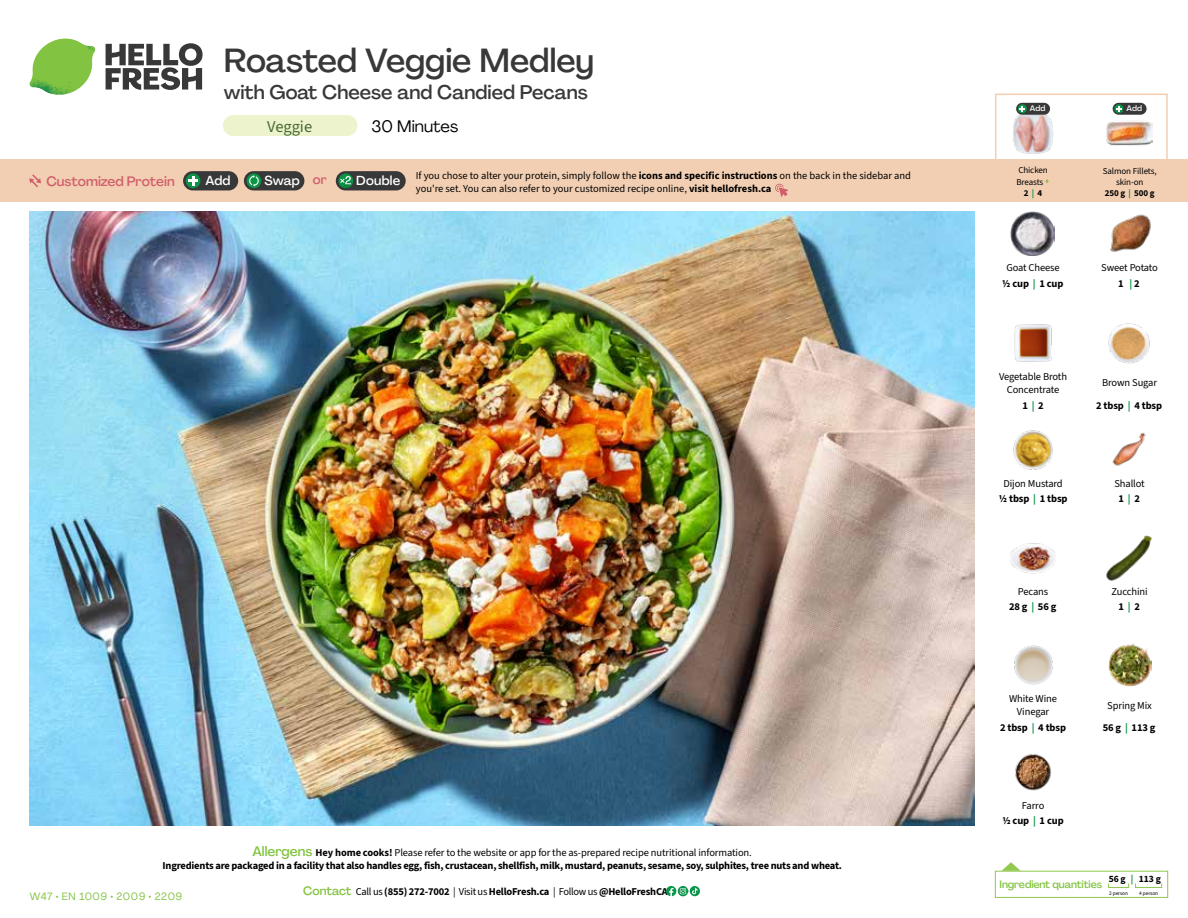
<style>
.page{position:relative;width:1188px;height:918px;background:#fff}
.page>*{position:absolute;margin:0;border:0;box-sizing:border-box;transform-origin:0 0}
.t1{font:500 33px "Agrandir";letter-spacing:-.005em;color:#383839}
.t2{font:500 19.5px "Agrandir";color:#383839}
.t3{font:16.5px "Agrandir";color:#000}
.t4{font:16.5px "Source Sans 3";color:#476b32}
.t5{font:500 13.5px "Agrandir";color:#d15f6a}
.t6{font:500 12.9px "Agrandir";letter-spacing:.015em;color:#fff}
.t7{font:10.5px/13.5px "Source Sans 3";letter-spacing:-.01em;color:#000;text-align:center}
.t8{font:700 10.5px/13.5px "Source Sans 3";letter-spacing:-.02em;color:#000;text-align:center}
.t9{font:500 10.5px "Agrandir";letter-spacing:-.01em;color:#82c341}
.t10{font:10.5px "Agrandir";letter-spacing:.05em;color:#82c341}
.t11{font:700 9.6px "Source Sans 3";color:#000}
.t12{font:9px/11.1px "Source Sans 3";letter-spacing:-.01em;color:#000;text-align:center}
.t13{font:500 7.95px "Agrandir";letter-spacing:.02em;color:#fff}
.t14{font:5.25px "Source Sans 3";letter-spacing:-.01em;color:#000}
.s1{color:#8cba42}
.s2{font-weight:700}
.s3{font-weight:700;color:#0b9446}
.s4{color:#d15f6a}
.s5{color:#0b9446}
.s6{font-family:"Agrandir";font-weight:500;font-size:13.5px;color:#82c341}
.s7{font-weight:400}
.s8{font-family:"Agrandir";font-weight:500;font-size:12px;color:#82c341}
</style>
<div class="page">
<svg style="left:106px;top:43px;width:97px;height:47px"></svg>
<svg style="left:34px;top:39px;width:59px;height:38px"></svg>
<img style="left:65px;top:39px;width:30px;height:25px">
<img style="left:33px;top:60px;width:56px;height:10px">
<img style="left:29px;top:64px;width:58px;height:31px">
<img style="left:64px;top:70px;width:25px;height:24px">
<img style="left:30px;top:211px;width:945px;height:615px">
<svg style="left:690px;top:886px;width:10px;height:10px"></svg>
<svg style="left:666px;top:886px;width:32px;height:10px"></svg>
<svg style="left:1002px;top:862px;width:19px;height:9px"></svg>
<div style="left:995px;top:871px;width:173px;height:27px;border:1px solid #91c84e"></div>
<div style="left:1108px;top:883px;width:21px;height:5px;border:1px solid #91c84e"></div>
<div style="left:1135px;top:883px;width:27px;height:5px;border:1px solid #91c84e"></div>
<img style="left:1014px;top:324px;width:38px;height:38px">
<img style="left:1108px;top:323px;width:42px;height:41px">
<img style="left:1013px;top:430px;width:40px;height:40px">
<img style="left:1112px;top:432px;width:34px;height:34px">
<img style="left:1011px;top:543px;width:45px;height:31px">
<img style="left:1106px;top:536px;width:46px;height:45px">
<img style="left:1014px;top:645px;width:39px;height:40px">
<img style="left:1015px;top:754px;width:36px;height:37px">
<img style="left:1110px;top:214px;width:41px;height:38px">
<img style="left:1010px;top:212px;width:44px;height:44px">
<img style="left:1108px;top:643px;width:43px;height:43px">
<div style="left:0;top:160px;width:1188px;height:42px;background:#f2cfb3"></div>
<svg style="left:29px;top:174px;width:12px;height:13px"></svg>
<div style="left:336px;top:171px;width:70px;height:19px;background:#383839;border-radius:10px"></div>
<svg style="left:338px;top:173px;width:15px;height:15px"></svg>
<div style="left:341px;top:180px;width:11px;height:11px;background:#000;opacity:.35"></div>
<svg style="left:339px;top:176px;width:12px;height:8px"></svg>
<div style="left:244px;top:171px;width:60px;height:19px;background:#383839;border-radius:10px"></div>
<div style="left:247px;top:173px;width:14px;height:15px;background:#0b9446;border-radius:50%"></div>
<svg style="left:249px;top:175px;width:10px;height:12px"></svg>
<div style="left:183px;top:171px;width:55px;height:19px;background:#383839;border-radius:10px"></div>
<div style="left:186px;top:173px;width:14px;height:15px;background:#0b9446;border-radius:50%"></div>
<svg style="left:188px;top:176px;width:10px;height:10px"></svg>
<svg style="left:775px;top:183px;width:13px;height:14px"></svg>
<div style="left:995px;top:94px;width:173px;height:69px;border:2px solid #f2cfb3"></div>
<img style="left:1107px;top:111px;width:45px;height:35px">
<img style="left:1013px;top:114px;width:40px;height:40px">
<div style="left:1113px;top:103px;width:34px;height:12px;background:#383839;border-radius:6px"></div>
<svg style="left:1114px;top:104px;width:9px;height:9px"></svg>
<svg style="left:1116px;top:106px;width:6px;height:6px"></svg>
<div style="left:1016px;top:103px;width:34px;height:12px;background:#383839;border-radius:6px"></div>
<svg style="left:1018px;top:104px;width:9px;height:9px"></svg>
<svg style="left:1019px;top:106px;width:6px;height:6px"></svg>
<div style="left:223px;top:115px;width:134px;height:21px;background:#edf3cd;border-radius:10px"></div>
<h1 class="t1" style="left:224px;top:40px;width:372px">Roasted Veggie Medley</h1>
<h2 class="t2" style="left:224px;top:80px;width:366px">with Goat Cheese and Candied Pecans</h2>
<h3 class="t3" style="left:372px;top:116px;width:88px">30 Minutes</h3>
<h3 class="t4" style="left:267px;top:116px;width:47px">Veggie</h3>
<p class="t13" style="left:1030px;top:104px;width:17px">Add</p>
<p class="t13" style="left:1126px;top:104px;width:17px">Add</p>
<p class="t12" style="left:1016px;top:164px;width:35px">Chicken<br>Breasts <span class="s1">▲<br></span><span class="s2">2</span> <span class="s3">|</span> <span class="s2">4</span></p>
<p class="t5" style="left:46px;top:173px;width:130px">Customized Protein</p>
<p class="t6" style="left:205px;top:172px;width:27px">Add</p>
<p class="t6" style="left:264px;top:172px;width:64px">Swap <span class="s4">or</span></p>
<p class="t6" style="left:356px;top:172px;width:45px">Double</p>
<p class="t12" style="left:1103px;top:165px;width:55px">Salmon Fillets, skin-on<br><span class="s2">250 g</span> <span class="s3">|</span> <span class="s2">500 g</span></p>
<p class="t7" style="left:416px;top:168px;width:497px;text-align:left">If you chose to alter your protein, simply follow the <span class="s2">icons and specific instructions</span> on the back in the sidebar and you're set. You can also refer to your customized recipe online, <span class="s2">visit hellofresh.ca</span></p>
<p class="t7" style="left:1002px;top:259px;width:63px;line-height:16.5px">Goat Cheese<br><span class="s2">1/2 cup</span> <span class="s3">|</span> <span class="s2">1 cup</span></p>
<p class="t7" style="left:1101px;top:259px;width:58px;line-height:16.6px">Sweet Potato<br><span class="s2">1</span> <span class="s3">|</span> <span class="s2">2</span></p>
<p class="t7" style="left:999px;top:370px;width:69px">Vegetable Broth<br>Concentrate</p>
<p class="t8" style="left:1022px;top:398px;width:23px">1 <span class="s5">|</span> 2</p>
<p class="t7" style="left:1096px;top:371px;width:67px;line-height:22.5px">Brown Sugar<br><span class="s2">2 tbsp</span> <span class="s3">|</span> <span class="s2">4 tbsp</span></p>
<p class="t7" style="left:999px;top:476px;width:71px;line-height:15px">Dijon Mustard<br><span class="s2">1/2 tbsp</span> <span class="s3">|</span> <span class="s2">1 tbsp</span></p>
<p class="t7" style="left:1114px;top:476px;width:32px;line-height:15.1px">Shallot<br><span class="s2">1</span> <span class="s3">|</span> <span class="s2">2</span></p>
<p class="t7" style="left:1009px;top:584px;width:49px;line-height:15px">Pecans<br><span class="s2">28 g</span> <span class="s3">|</span> <span class="s2">56 g</span></p>
<p class="t7" style="left:1111px;top:583px;width:38px;line-height:15.1px">Zucchini<br><span class="s2">1</span> <span class="s3">|</span> <span class="s2">2</span></p>
<p class="t8" style="left:163px;top:846px;width:681px"><span class="s6">Allergens</span> Hey home cooks! <span class="s7">Please refer to the website or app for the as-prepared recipe nutritional information.<br></span>Ingredients are packaged in a facility that also handles egg, fish, crustacean, shellfish, milk, mustard, peanuts, sesame, soy, sulphites, tree nuts and wheat.</p>
<p class="t10" style="left:30px;top:890px;width:154px">W47 • EN 1009 • 2009 • 2209</p>
<p class="t8" style="left:303px;top:885px;width:366px"><span class="s8">Contact</span> <span class="s7">Call us</span> (855) 272-7002 <span class="s7">| Visit us</span> HelloFresh.ca <span class="s7">| Follow us</span> @HelloFreshCA</p>
<p class="t7" style="left:1009px;top:692px;width:50px">White Wine<br>Vinegar</p>
<p class="t8" style="left:1000px;top:721px;width:67px">2 tbsp <span class="s5">|</span> 4 tbsp</p>
<p class="t8" style="left:1002px;top:798px;width:63px;line-height:15px"><span class="s7">Farro<br></span>1/2 cup <span class="s5">|</span> 1 cup</p>
<p class="t7" style="left:1103px;top:695px;width:54px;line-height:21.5px">Spring Mix<br><span class="s2">56 g</span> <span class="s3">|</span> <span class="s2">113 g</span></p>
<p class="t11" style="left:1109px;top:872px;width:54px">56 g <span class="s5">|</span> 113 g</p>
<p class="t14" style="left:1109px;top:890px;width:20px">2 person</p>
<p class="t14" style="left:1139px;top:890px;width:20px">4 person</p>
<p class="t9" style="left:1000px;top:878px;width:104px">Ingredient quantities</p>
</div>
